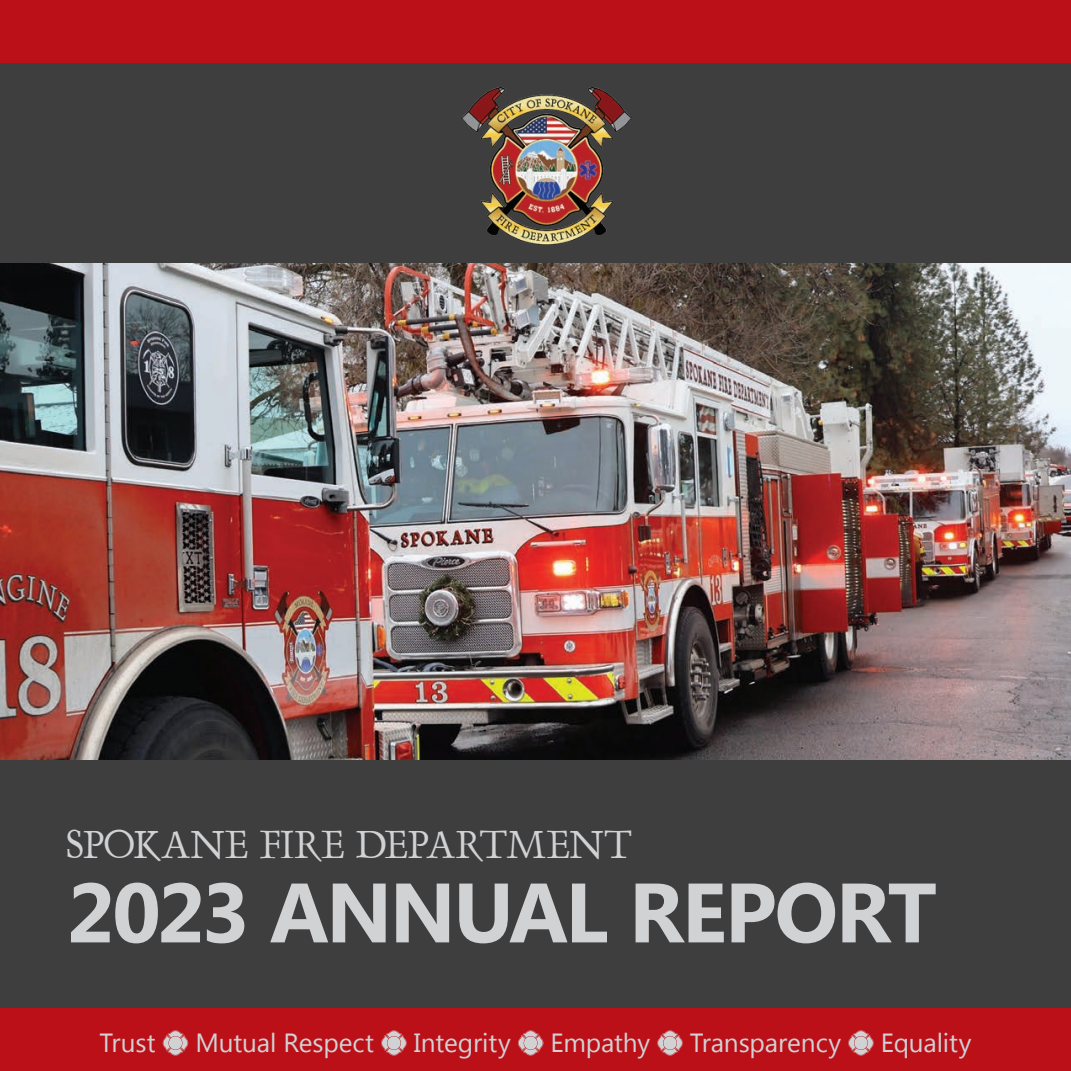
<style>
.page{position:relative;width:1071px;height:1071px;background:#fff}
.page>*{position:absolute;margin:0;border:0;box-sizing:border-box;transform-origin:0 0}
.t1{font:700 84px "Myanmar Text";letter-spacing:-.035em;color:#d1d2d4}
.t2{font:45.5px "Dauphin Plain";letter-spacing:-.005em;color:#d1d2d4}
.t3{font:26.25px "Myanmar Text";letter-spacing:-.005em;color:#d1d2d4}
</style>
<div class="page">
<div style="left:0;top:63px;width:1071px;height:200px;background:#3e3e3f"></div>
<div style="left:0;top:1008px;width:1071px;height:63px;background:#bb1018"></div>
<div style="left:0;top:0;width:1071px;height:63px;background:#bb1018"></div>
<svg style="left:163px;top:1030px;width:25px;height:26px"></svg>
<svg style="left:381px;top:1030px;width:26px;height:26px"></svg>
<svg style="left:518px;top:1030px;width:25px;height:26px"></svg>
<svg style="left:657px;top:1030px;width:26px;height:26px"></svg>
<svg style="left:848px;top:1030px;width:26px;height:26px"></svg>
<img style="left:462px;top:88px;width:170px;height:157px">
<div style="left:0;top:760px;width:1071px;height:248px;background:#3e3e3f"></div>
<img style="left:0;top:263px;width:1071px;height:497px">
<h2 class="t2" style="left:66px;top:815px;width:567px">SPOKANE FIRE DEPARTMENT</h2>
<h1 class="t1" style="left:66px;top:864px;width:872px">2023 ANNUAL REPORT</h1>
<p class="t3" style="left:100px;top:1028px;width:57px">Trust</p>
<p class="t3" style="left:195px;top:1028px;width:180px">Mutual Respect</p>
<p class="t3" style="left:414px;top:1028px;width:98px">Integrity</p>
<p class="t3" style="left:551px;top:1028px;width:101px">Empathy</p>
<p class="t3" style="left:690px;top:1028px;width:153px">Transparency</p>
<p class="t3" style="left:881px;top:1028px;width:92px">Equality</p>
</div>
